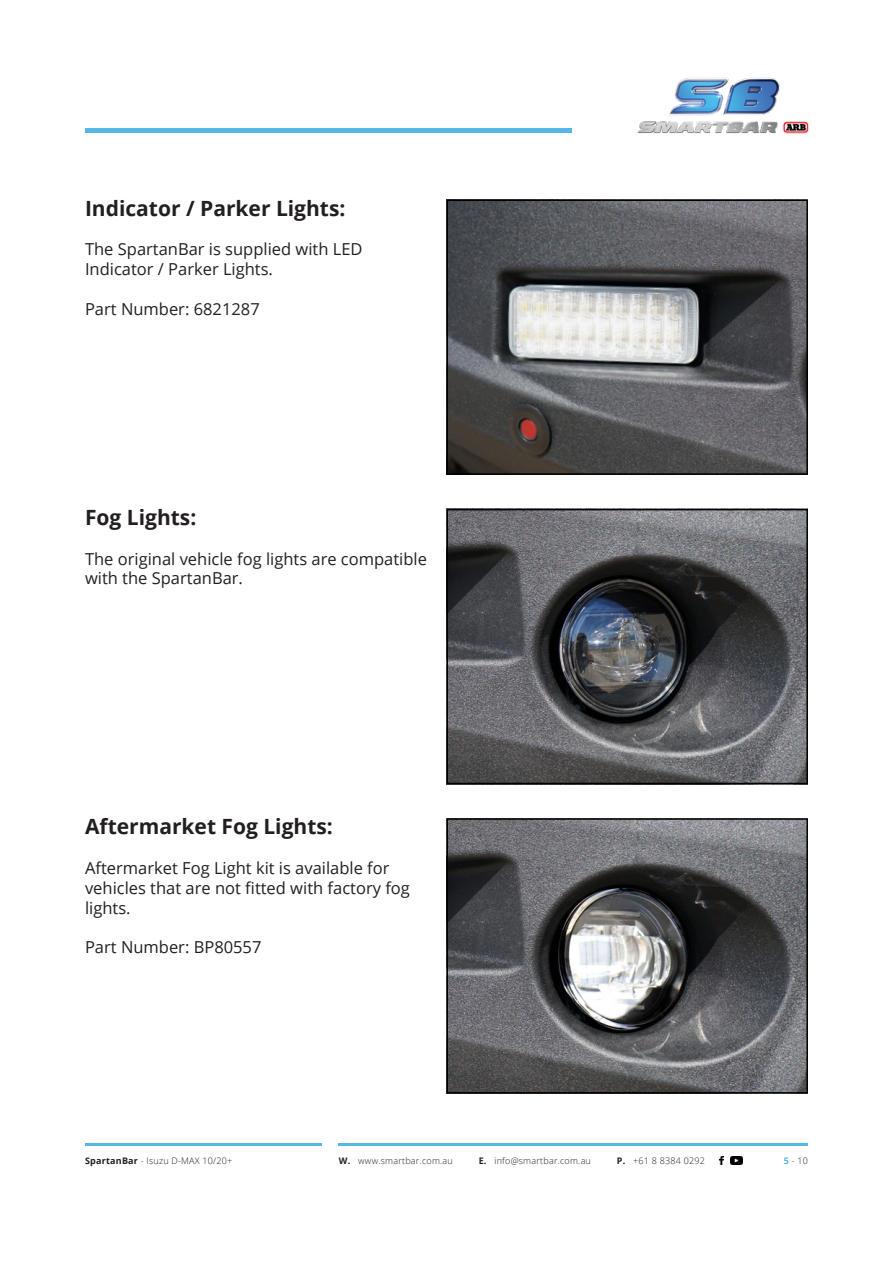
<style>
.page{position:relative;width:893px;height:1263px;background:#fff}
.page>*{position:absolute;margin:0;border:0;box-sizing:border-box;transform-origin:0 0}
.t1{font:700 21px "Open Sans";color:#231f20}
.t2{font:16.5px/19.8px "Open Sans";color:#231f20}
.t3{font:300 9px "Open Sans";letter-spacing:.025em;color:#231f20}
.s1{font-weight:700}
.s2{font-weight:700;color:#56b7e7}
</style>
<div class="page">
<hr style="left:85px;top:128px;width:486px;height:4px;background:#56b7e7">
<img style="left:637px;top:77px;width:172px;height:57px">
<hr style="left:85px;top:1143px;width:237px;height:2px;background:#56b7e7">
<hr style="left:339px;top:1143px;width:469px;height:2px;background:#56b7e7">
<svg style="left:720px;top:1156px;width:4px;height:8px"></svg>
<svg style="left:731px;top:1156px;width:11px;height:8px"></svg>
<img style="left:449px;top:512px;width:356px;height:269px">
<div style="left:446px;top:509px;width:362px;height:275px;border:2px solid #000"></div>
<img style="left:449px;top:821px;width:356px;height:269px">
<div style="left:446px;top:818px;width:362px;height:275px;border:2px solid #000"></div>
<img style="left:449px;top:202px;width:356px;height:270px">
<div style="left:446px;top:199px;width:362px;height:276px;border:2px solid #000"></div>
<p class="t1" style="left:85px;top:193px;width:262px">Indicator / Parker Lights:</p>
<p class="t2" style="left:85px;top:239px;width:279px">The SpartanBar is supplied with LED<br>Indicator / Parker Lights.</p>
<p class="t2" style="left:85px;top:298px;width:176px">Part Number: 6821287</p>
<p class="t1" style="left:85px;top:502px;width:113px">Fog Lights:</p>
<p class="t2" style="left:85px;top:548px;width:343px">The original vehicle fog lights are compatible with the SpartanBar.</p>
<p class="t1" style="left:85px;top:812px;width:249px">Aftermarket Fog Lights:</p>
<p class="t2" style="left:85px;top:858px;width:326px">Aftermarket Fog Light kit is available for vehicles that are not fitted with factory fog lights.</p>
<p class="t2" style="left:85px;top:937px;width:178px">Part Number: BP80557</p>
<p class="t3" style="left:85px;top:1154px;width:149px"><span class="s1">SpartanBar</span> - Isuzu D-MAX 10/20+</p>
<p class="t3" style="left:339px;top:1154px;width:116px"><span class="s1">W.</span> www.smartbar.com.au</p>
<p class="t3" style="left:479px;top:1154px;width:114px"><span class="s1">E.</span> info@smartbar.com.au</p>
<p class="t3" style="left:617px;top:1154px;width:90px"><span class="s1">P.</span> +61 8 8384 0292</p>
<p class="t3" style="left:784px;top:1154px;width:26px"><span class="s2">5</span> - 10</p>
</div>
